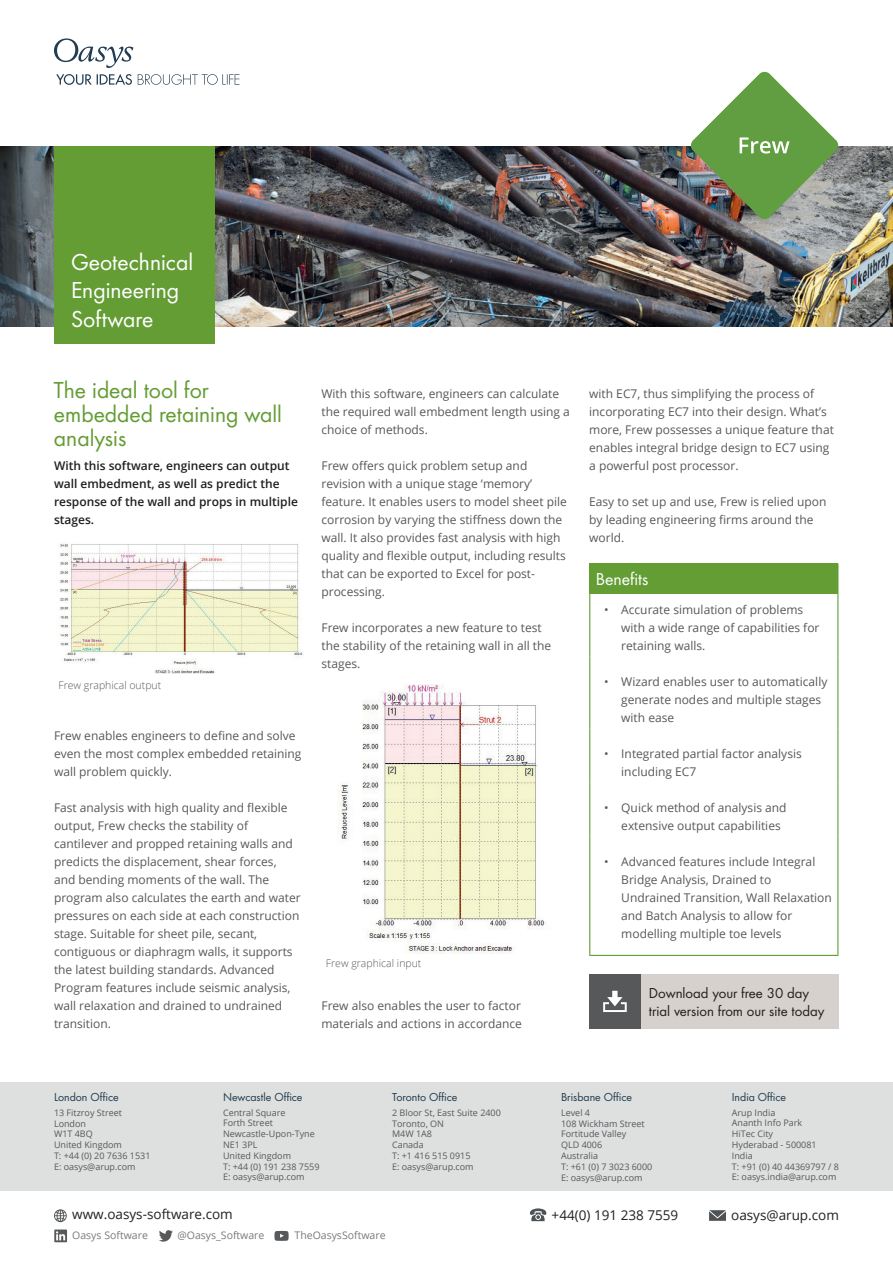
<style>
.page{position:relative;width:893px;height:1263px;background:#fff}
.page>*{position:absolute;margin:0;border:0;box-sizing:border-box;transform-origin:0 0}
.t1{font:24px/24px "Futura Boo";color:#639d34}
.t2{font:24px/28.8px "Futura Boo";color:#fff}
.t3{font:18px "Futura Boo";color:#fff}
.t4{font:15px/18px "Futura Boo";color:#231f20}
.t5{font:13.5px "Open Sans";color:#231f20}
.t6{font:12px/18px "Open Sans";color:#57585a}
.t7{font:600 12px/18px "Open Sans";color:#231f20}
.t8{font:12px "Futura Boo";color:#213d50}
.t9{font:10.5px "Open Sans";color:#787a7d}
.t10{font:300 10.5px "Open Sans";color:#57585a}
.t11{font:9px/10.8px "Open Sans";color:#57585a}
</style>
<div class="page">
<svg style="left:54px;top:38px;width:79px;height:30px"></svg>
<svg style="left:56px;top:74px;width:184px;height:11px"></svg>
<svg style="left:530px;top:1208px;width:17px;height:13px"></svg>
<svg style="left:709px;top:1210px;width:17px;height:11px"></svg>
<svg style="left:54px;top:1209px;width:13px;height:13px"></svg>
<svg style="left:54px;top:1229px;width:13px;height:13px"></svg>
<svg style="left:159px;top:1230px;width:14px;height:11px"></svg>
<svg style="left:274px;top:1231px;width:15px;height:10px"></svg>
<div style="left:0;top:1082px;width:893px;height:108px;background:#dedfdf"></div>
<img style="left:0;top:146px;width:893px;height:180px">
<div style="left:54px;top:146px;width:161px;height:198px;background:#639d34"></div>
<div style="left:590px;top:564px;width:248px;height:30px;background:#639d34"></div>
<hr style="left:589px;top:594px;width:1px;height:62px;background:#639d34">
<hr style="left:837px;top:594px;width:1px;height:62px;background:#639d34">
<hr style="left:589px;top:728px;width:1px;height:54px;background:#639d34">
<hr style="left:837px;top:728px;width:1px;height:54px;background:#639d34">
<hr style="left:589px;top:836px;width:1px;height:119px;background:#639d34">
<hr style="left:837px;top:836px;width:1px;height:119px;background:#639d34">
<hr style="left:589px;top:955px;width:249px;height:1px;background:#639d34">
<hr style="left:589px;top:782px;width:1px;height:54px;background:#639d34">
<hr style="left:837px;top:782px;width:1px;height:54px;background:#639d34">
<hr style="left:589px;top:564px;width:1px;height:30px;background:#639d34">
<hr style="left:589px;top:656px;width:1px;height:72px;background:#639d34">
<hr style="left:837px;top:656px;width:1px;height:72px;background:#639d34">
<img style="left:59px;top:543px;width:244px;height:131px">
<img style="left:337px;top:684px;width:209px;height:270px">
<svg style="left:690px;top:71px;width:149px;height:149px"></svg>
<div style="left:640px;top:974px;width:199px;height:54px;background:#d6d1cc"></div>
<div style="left:589px;top:974px;width:51px;height:54px;background:#57585a"></div>
<svg style="left:603px;top:991px;width:24px;height:21px"></svg>
<h1 class="t2" style="left:71px;top:247px;width:124px">Geotechnical<br>Engineering<br>Software</h1>
<h1 class="t1" style="left:54px;top:378px;width:229px">The ideal tool for embedded retaining wall analysis</h1>
<p class="t7" style="left:54px;top:457px;width:245px">With this software, engineers can output wall embedment, as well as predict the response of the wall and props in multiple stages.</p>
<p class="t10" style="left:58px;top:678px;width:104px">Frew graphical output</p>
<p class="t6" style="left:54px;top:727px;width:249px">Frew enables engineers to define and solve even the most complex embedded retaining wall problem quickly.</p>
<p class="t6" style="left:54px;top:799px;width:248px">Fast analysis with high quality and flexible output, Frew checks the stability of cantilever and propped retaining walls and predicts the displacement, shear forces, and bending moments of the wall. The program also calculates the earth and water pressures on each side at each construction stage. Suitable for sheet pile, secant, contiguous or diaphragm walls, it supports the latest building standards. Advanced Program features include seismic analysis, wall relaxation and drained to undrained transition.</p>
<p class="t6" style="left:321px;top:385px;width:250px">With this software, engineers can calculate the required wall embedment length using a choice of methods.</p>
<p class="t6" style="left:321px;top:457px;width:247px">Frew offers quick problem setup and revision with a unique stage ‘memory’ feature. It enables users to model sheet pile corrosion by varying the stiffness down the wall. It also provides fast analysis with high quality and flexible output, including results that can be exported to Excel for post&shy;processing.</p>
<p class="t6" style="left:321px;top:619px;width:231px">Frew incorporates a new feature to test the stability of the retaining wall in all the stages.</p>
<p class="t10" style="left:326px;top:956px;width:97px">Frew graphical input</p>
<p class="t6" style="left:321px;top:997px;width:202px">Frew also enables the user to factor materials and actions in accordance</p>
<p class="t6" style="left:589px;top:385px;width:246px">with EC7, thus simplifying the process of incorporating EC7 into their design. What’s more, Frew possesses a unique feature that enables integral bridge design to EC7 using a powerful post processor.</p>
<p class="t6" style="left:589px;top:493px;width:239px">Easy to set up and use, Frew is relied upon by leading engineering firms around the world.</p>
<h2 class="t3" style="left:596px;top:568px;width:54px">Benefits</h2>
<p class="t6" style="left:621px;top:601px;width:200px;text-indent:-17px">• Accurate simulation of problems with a wide range of capabilities for retaining walls.</p>
<p class="t6" style="left:621px;top:673px;width:208px;text-indent:-17px">• Wizard enables user to automatically generate nodes and multiple stages with ease</p>
<p class="t6" style="left:621px;top:745px;width:182px;text-indent:-17px">• Integrated partial factor analysis including EC7</p>
<p class="t6" style="left:621px;top:799px;width:167px;text-indent:-17px">• Quick method of analysis and extensive output capabilities</p>
<p class="t6" style="left:621px;top:853px;width:212px;text-indent:-17px">• Advanced features include Integral Bridge Analysis, Drained to Undrained Transition, Wall Relaxation and Batch Analysis to allow for modelling multiple toe levels</p>
<p class="t4" style="left:649px;top:984px;width:177px">Download your free 30 day trial version from our site today</p>
<p class="t8" style="left:54px;top:1089px;width:66px">London Office</p>
<p class="t11" style="left:54px;top:1107px;width:98px">13 Fitzroy Street<br>London<br>W1T 4BQ<br>United Kingdom<br>T: +44 (0) 20 7636 1531<br>E: oasys@arup.com</p>
<p class="t8" style="left:223px;top:1089px;width:81px">Newcastle Office</p>
<p class="t11" style="left:223px;top:1107px;width:98px">Central Square<br>Forth Street<br>Newcastle-Upon-Tyne<br>NE1 3PL<br>United Kingdom<br>T: +44 (0) 191 238 7559<br>E: oasys@arup.com</p>
<p class="t8" style="left:392px;top:1089px;width:67px">Toronto Office</p>
<p class="t11" style="left:392px;top:1107px;width:110px">2 Bloor St, East Suite 2400<br>Toronto, ON<br>M4W 1A8<br>Canada<br>T: +1 416 515 0915<br>E: oasys@arup.com</p>
<p class="t8" style="left:561px;top:1089px;width:72px">Brisbane Office</p>
<p class="t11" style="left:561px;top:1107px;width:93px">Level 4<br>108 Wickham Street<br>Fortitude Valley<br>QLD 4006<br>Australia<br>T: +61 (0) 7 3023 6000<br>E: oasys@arup.com</p>
<p class="t8" style="left:732px;top:1089px;width:56px">India Office</p>
<p class="t11" style="left:732px;top:1107px;width:109px">Arup India<br>Ananth Info Park<br>HiTec City<br>Hyderabad - 500081<br>India<br>T: +91 (0) 40 44369797 / 8<br>E: oasys.india@arup.com</p>
<p class="t5" style="left:72px;top:1205px;width:162px">www.oasys-software.com</p>
<p class="t5" style="left:552px;top:1206px;width:128px">+44(0) 191 238 7559</p>
<p class="t5" style="left:731px;top:1205px;width:109px">oasys@arup.com</p>
<p class="t9" style="left:72px;top:1228px;width:77px">Oasys Software</p>
<p class="t9" style="left:177px;top:1228px;width:89px">@Oasys_Software</p>
<p class="t9" style="left:295px;top:1228px;width:93px">TheOasysSoftware</p>
</div>
